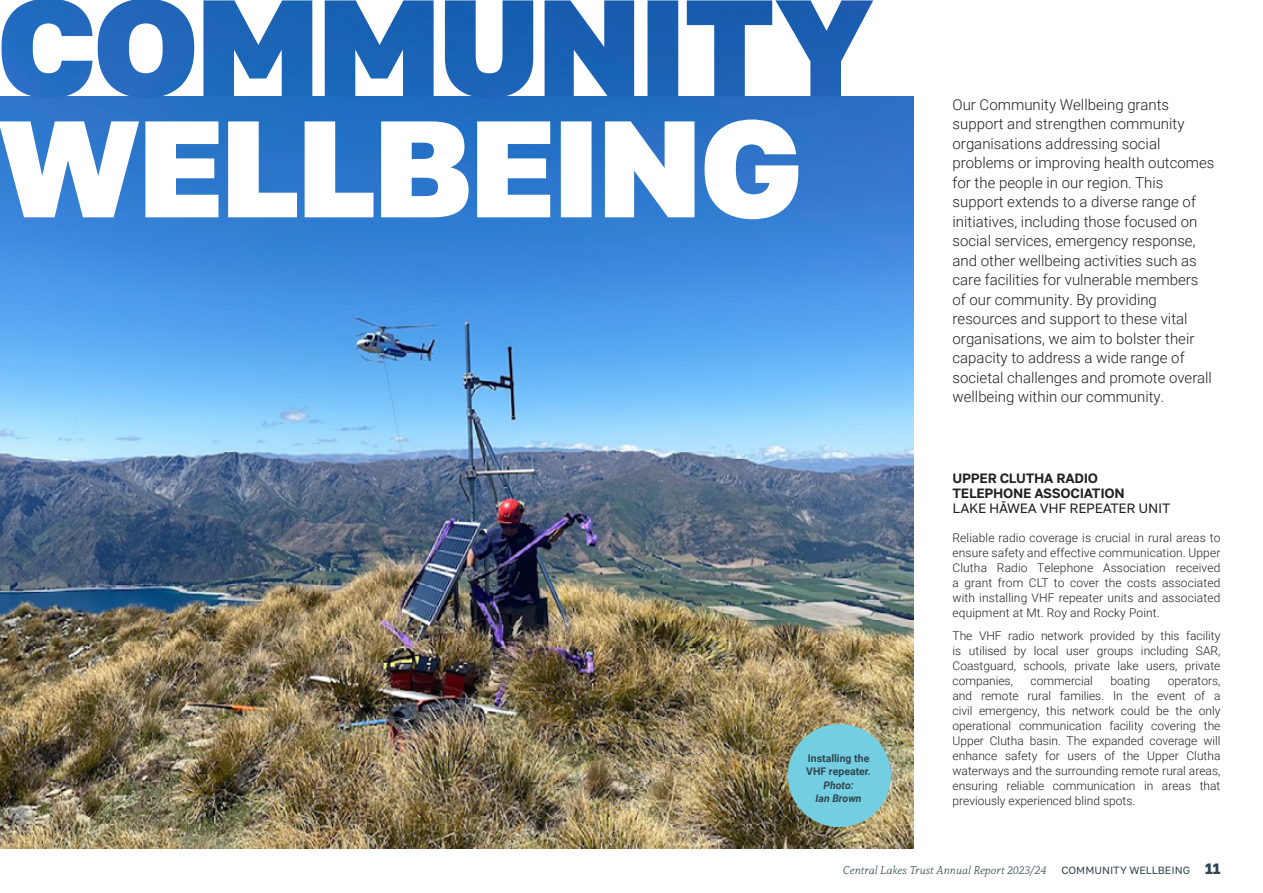
<style>
.page{position:relative;width:1263px;height:893px;background:#fff}
.page>*{position:absolute;margin:0;border:0;box-sizing:border-box;transform-origin:0 0}
.t1{font:300 15px/19.5px "Roboto";color:#231f20}
.t2{font:600 13.5px/15px "Golos Text";letter-spacing:-.02em;color:#231f20}
.t3{font:13.5px "Golos Text";letter-spacing:-.02em;color:#231f20}
.t4{font:300 12px/15px "Roboto";color:#231f20;text-align:justify}
.t5{font:italic 300 12px "Capitolina";color:#2f444e}
.t6{font:700 10.5px/13.5px "Roboto";color:#2f444e}
.t7{font:italic 700 10.5px/13.5px "Roboto";color:#2f444e;text-align:center}
.s1{font-family:"Golos Text";font-weight:400;font-style:normal;font-size:10.5px}
.s2{font-family:"Golos Text";font-weight:700;font-style:normal;font-size:15px}
</style>
<div class="page">
<img style="left:0;top:96px;width:913px;height:753px">
<svg style="left:0;top:120px;width:798px;height:99px"></svg>
<img style="left:2px;top:0;width:871px;height:98px">
<div style="left:788px;top:724px;width:103px;height:103px;background:#74cee2;border-radius:50%"></div>
<p class="t6" style="left:806px;top:751px;width:66px">Installing the<br>VHF repeater.</p>
<p class="t7" style="left:815px;top:778px;width:48px">Photo:<br>Ian Brown</p>
<p class="t1" style="left:952px;top:94px;width:263px">Our Community Wellbeing grants support and strengthen community organisations addressing social problems or improving health outcomes for the people in our region. This support extends to a diverse range of initiatives, including those focused on social services, emergency response, and other wellbeing activities such as care facilities for vulnerable members of our community. By providing resources and support to these vital organisations, we aim to bolster their capacity to address a wide range of societal challenges and promote overall wellbeing within our community.</p>
<p class="t2" style="left:952px;top:471px;width:174px">UPPER CLUTHA RADIO<br>TELEPHONE ASSOCIATION</p>
<p class="t3" style="left:952px;top:500px;width:219px">LAKE HĀWEA VHF REPEATER UNIT</p>
<p class="t4" style="left:952px;top:529px;width:269px">Reliable radio coverage is crucial in rural areas to ensure safety and effective communication. Upper Clutha Radio Telephone Association received a grant from CLT to cover the costs associated with installing VHF repeater units and associated equipment at Mt. Roy and Rocky Point.</p>
<p class="t4" style="left:952px;top:628px;width:269px">The VHF radio network provided by this facility is utilised by local user groups including SAR, Coastguard, schools, private lake users, private companies,</p>
<p class="t4" style="left:1031px;top:673px;width:64px">commercial</p>
<p class="t4" style="left:1110px;top:673px;width:41px">boating</p>
<p class="t4" style="left:952px;top:673px;width:269px;text-indent:215px">operators, and remote rural families. In the event of a civil emergency, this network could be the only operational communication facility covering the Upper Clutha basin. The expanded coverage will enhance safety for users of the Upper Clutha waterways and the surrounding remote rural areas, ensuring reliable communication in areas that previously experienced blind spots.</p>
<p class="t5" style="left:843px;top:863px;width:379px">Central Lakes Trust Annual Report 2023/24 <span class="s1">COMMUNITY WELLBEING</span> <span class="s2">11</span></p>
</div>
